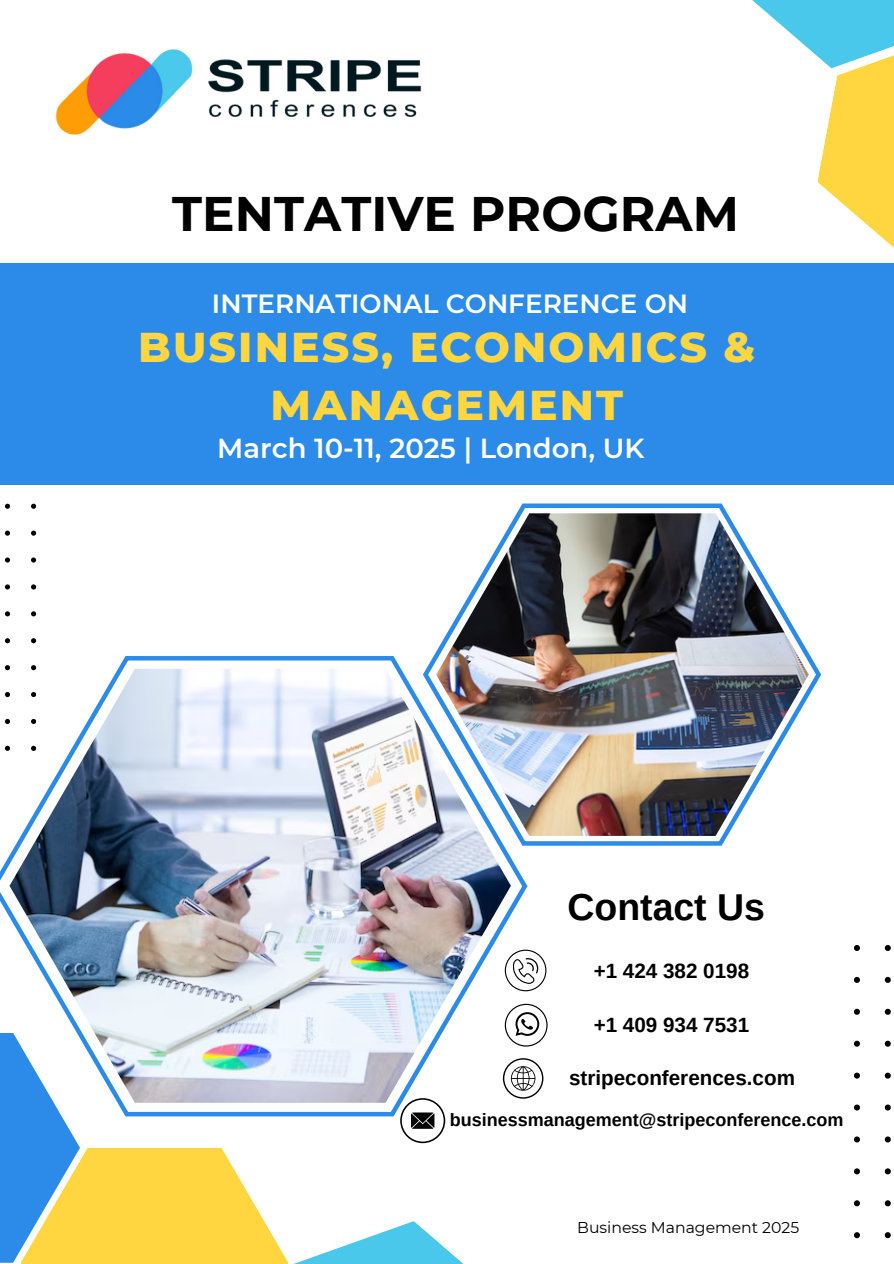
<style>
.page{position:relative;width:894px;height:1264px;background:#fff}
.page>*{position:absolute;margin:0;border:0;box-sizing:border-box;transform-origin:0 0}
.t1{font:700 48.45px "Montserrat";color:#000}
.t2{font:800 42.45px/58.5px "Montserrat";letter-spacing:.05em;color:#ffd63f;text-align:center}
.t3{font:700 37.35px "Arimo";color:#000}
.t4{font:600 27.45px "Montserrat";color:#fff}
.t5{font:600 26.25px "Montserrat";color:#fff}
.t6{font:700 20.7px "Arimo";color:#000}
.t7{font:700 18px "Arimo";color:#000}
.t8{font:15.6px "Montserrat";color:#000}
</style>
<div class="page">
<svg style="left:0;top:656px;width:527px;height:460px"></svg>
<img style="left:10px;top:668px;width:500px;height:434px">
<div style="left:21px;top:1147px;width:267px;height:116px;background:#ffd63f"></div>
<svg style="left:0;top:1032px;width:80px;height:230px;fill:#2c8be8"></svg>
<svg style="left:752px;top:0;width:141px;height:247px"></svg>
<img style="left:55px;top:49px;width:366px;height:86px">
<div style="left:0;top:263px;width:893px;height:221px;background:#2c8be8"></div>
<svg style="left:264px;top:1221px;width:198px;height:42px"></svg>
<svg style="left:854px;top:945px;width:37px;height:293px"></svg>
<svg style="left:0;top:503px;width:36px;height:248px"></svg>
<svg style="left:423px;top:503px;width:398px;height:342px"></svg>
<img style="left:436px;top:513px;width:372px;height:322px">
<svg style="left:400px;top:1098px;width:45px;height:45px"></svg>
<svg style="left:504px;top:949px;width:42px;height:42px"></svg>
<svg style="left:504px;top:1003px;width:43px;height:43px"></svg>
<svg style="left:502px;top:1058px;width:41px;height:40px"></svg>
<h2 class="t1" style="left:172px;top:184px;width:568px">TENTATIVE PROGRAM</h2>
<p class="t5" style="left:212px;top:287px;width:477px">INTERNATIONAL CONFERENCE ON</p>
<h5 class="t2" style="left:138px;top:317px;width:618px">BUSINESS, ECONOMICS &amp;<br>MANAGEMENT</h5>
<p class="t4" style="left:217px;top:431px;width:429px">March 10-11, 2025 | London, UK</p>
<p class="t3" style="left:567px;top:885px;width:199px">Contact Us</p>
<h3 class="t6" style="left:593px;top:959px;width:157px">+1 424 382 0198</h3>
<p class="t6" style="left:593px;top:1013px;width:157px">+1 409 934 7531</p>
<h6 class="t6" style="left:569px;top:1066px;width:227px">stripeconferences.com</h6>
<p class="t7" style="left:449px;top:1109px;width:395px">businessmanagement@stripeconference.com</p>
<h6 class="t8" style="left:577px;top:1218px;width:223px">Business Management 2025</h6>
</div>
